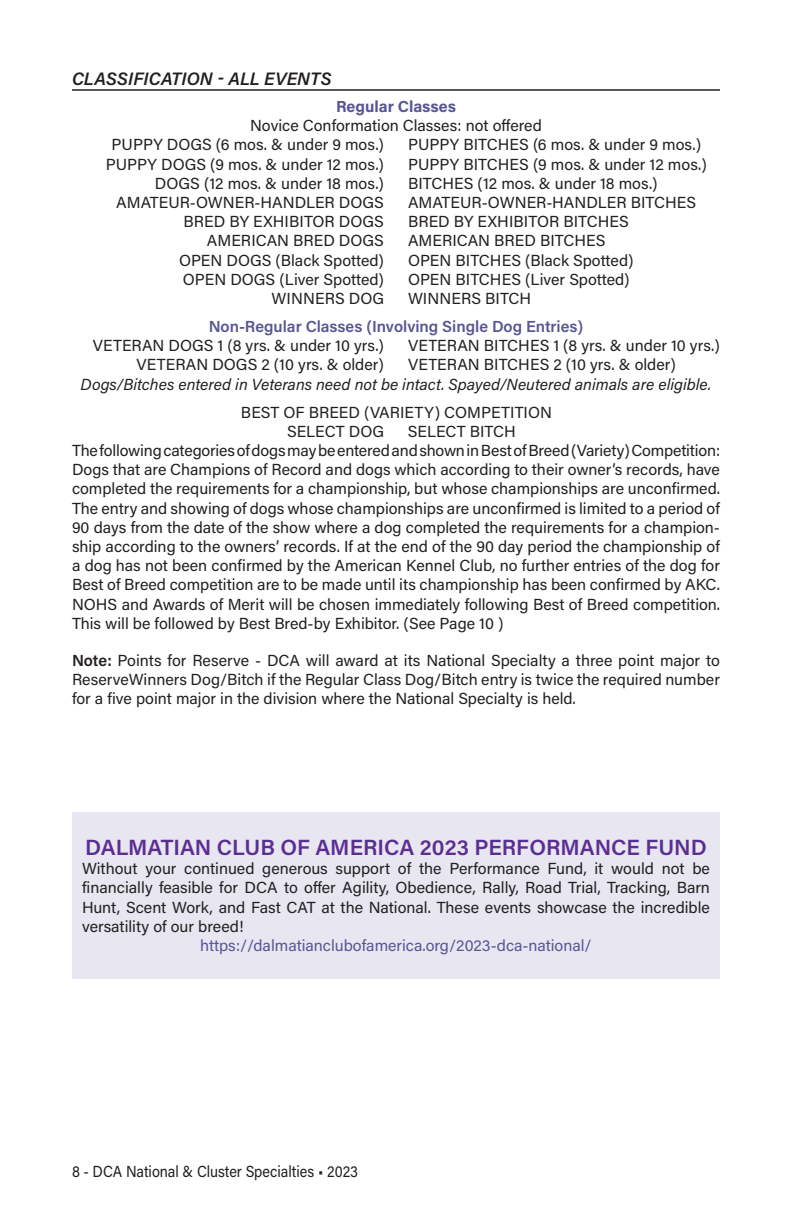
<style>
.page{position:relative;width:792px;height:1224px;background:#fff}
.page>*{position:absolute;margin:0;border:0;box-sizing:border-box;transform-origin:0 0}
.MainText27{font:600 22px "Acumin Pro";color:#5b2e91}
.PLHeaders{font:italic 600 18px "Acumin Pro";letter-spacing:.01em;color:#231f20}
.MainText27-2{font:16px/19.2px "Acumin Pro";color:#231f20;text-align:justify}
.t1{font:italic 16px "Acumin Pro";color:#231f20}
.MainText27-3{font:16px "Acumin Pro";color:#585595}
.t2{font:600 16px "Acumin Pro";color:#585595}
.MainText27-4{font:16px "Acumin Pro";color:#231f20;scale:.9 1}
.t3{font:700 16px "Acumin Pro";color:#585595}
.s1{font-weight:600}
</style>
<div class="page">
<hr style="left:72px;top:89px;width:648px;height:2px;background:#231f20">
<div style="left:72px;top:812px;width:648px;height:167px;background:#e7e6f1"></div>
<p class="PLHeaders" style="left:72px;top:66px;width:261px">CLASSIFICATION - ALL EVENTS</p>
<p class="t3" style="left:336px;top:95px;width:121px">Regular Classes</p>
<p class="MainText27-2" style="left:250px;top:115px;width:293px">Novice Conformation Classes: not offered</p>
<p class="MainText27-2" style="left:112px;top:135px;width:274px">PUPPY DOGS (6 mos. &amp; under 9 mos.)</p>
<p class="MainText27-2" style="left:408px;top:135px;width:295px">PUPPY BITCHES (6 mos. &amp; under 9 mos.)</p>
<p class="MainText27-2" style="left:106px;top:154px;width:280px">PUPPY DOGS (9 mos. &amp; under 12 mos.)</p>
<p class="MainText27-2" style="left:408px;top:154px;width:300px">PUPPY BITCHES (9 mos. &amp; under 12 mos.)</p>
<p class="MainText27-2" style="left:155px;top:173px;width:231px">DOGS (12 mos. &amp; under 18 mos.)</p>
<p class="MainText27-2" style="left:408px;top:173px;width:251px">BITCHES (12 mos. &amp; under 18 mos.)</p>
<p class="MainText27-2" style="left:116px;top:192px;width:269px">AMATEUR-OWNER-HANDLER DOGS</p>
<p class="MainText27-2" style="left:408px;top:192px;width:290px">AMATEUR-OWNER-HANDLER BITCHES</p>
<p class="MainText27-2" style="left:184px;top:211px;width:202px">BRED BY EXHIBITOR DOGS</p>
<p class="MainText27-2" style="left:408px;top:211px;width:222px">BRED BY EXHIBITOR BITCHES</p>
<p class="MainText27-2" style="left:207px;top:231px;width:179px">AMERICAN BRED DOGS</p>
<p class="MainText27-2" style="left:408px;top:231px;width:199px">AMERICAN BRED BITCHES</p>
<p class="MainText27-2" style="left:179px;top:250px;width:206px">OPEN DOGS (Black Spotted)</p>
<p class="MainText27-2" style="left:408px;top:250px;width:227px">OPEN BITCHES (Black Spotted)</p>
<p class="MainText27-2" style="left:183px;top:269px;width:203px">OPEN DOGS (Liver Spotted)</p>
<p class="MainText27-2" style="left:408px;top:269px;width:223px">OPEN BITCHES (Liver Spotted)</p>
<p class="MainText27-2" style="left:272px;top:288px;width:114px">WINNERS DOG</p>
<p class="MainText27-2" style="left:408px;top:288px;width:125px">WINNERS BITCH</p>
<p class="t2" style="left:209px;top:315px;width:376px">Non-Regular Classes (Involving Single Dog Entries)</p>
<p class="MainText27-2" style="left:93px;top:335px;width:293px">VETERAN DOGS 1 (8 yrs. &amp; under 10 yrs.)</p>
<p class="MainText27-2" style="left:408px;top:335px;width:313px">VETERAN BITCHES 1 (8 yrs. &amp; under 10 yrs.)</p>
<p class="MainText27-2" style="left:137px;top:355px;width:249px">VETERAN DOGS 2 (10 yrs. &amp; older)</p>
<p class="MainText27-2" style="left:408px;top:355px;width:269px">VETERAN BITCHES 2 (10 yrs. &amp; older)</p>
<p class="t1" style="left:81px;top:373px;width:632px">Dogs/Bitches entered in Veterans need not be intact. Spayed/Neutered animals are eligible.</p>
<p class="MainText27-2" style="left:241px;top:402px;width:313px">BEST OF BREED (VARIETY) COMPETITION</p>
<p class="MainText27-2" style="left:287px;top:421px;width:98px">SELECT DOG</p>
<p class="MainText27-2" style="left:408px;top:421px;width:109px">SELECT BITCH</p>
<p class="MainText27-2" style="left:72px;top:440px;width:650px">The following categories of dogs may be entered and shown in Best of Breed (Variety) Competition:<br>Dogs that are Champions of Record and dogs which according to their owner’s records, have completed the requirements for a championship, but whose championships are unconfirmed.<br>The entry and showing of dogs whose championships are unconfirmed is limited to a period of 90 days from the date of the show where a dog completed the requirements for a champion&shy;ship according to the owners’ records. If at the end of the 90 day period the championship of a dog has not been confirmed by the American Kennel Club, no further entries of the dog for Best of Breed competition are to be made until its championship has been confirmed by AKC.</p>
<p class="MainText27-2" style="left:72px;top:594px;width:650px">NOHS and Awards of Merit will be chosen immediately following Best of Breed competition.<br>This will be followed by Best Bred-by Exhibitor. (See Page 10 )</p>
<p class="MainText27-2" style="left:72px;top:650px;width:649px"><span class="s1">Note:</span> Points for Reserve - DCA will award at its National Specialty a three point major to ReserveWinners Dog/Bitch if the Regular Class Dog/Bitch entry is twice the required number for a five point major in the division where the National Specialty is held.</p>
<p class="MainText27" style="left:85px;top:832px;width:623px">DALMATIAN CLUB OF AMERICA 2023 PERFORMANCE FUND</p>
<p class="MainText27-2" style="left:82px;top:858px;width:630px">Without your continued generous support of the Performance Fund, it would not be financially feasible for DCA to offer Agility, Obedience, Rally, Road Trial, Tracking, Barn Hunt, Scent Work, and Fast CAT at the National. These events showcase the incredible versatility of our breed!</p>
<p class="MainText27-3" style="left:200px;top:934px;width:393px">https://dalmatianclubofamerica.org/2023-dca-national/</p>
<p class="MainText27-4" style="left:72px;top:1161px;width:319px">8 - DCA National &amp; Cluster Specialties • 2023</p>
</div>
